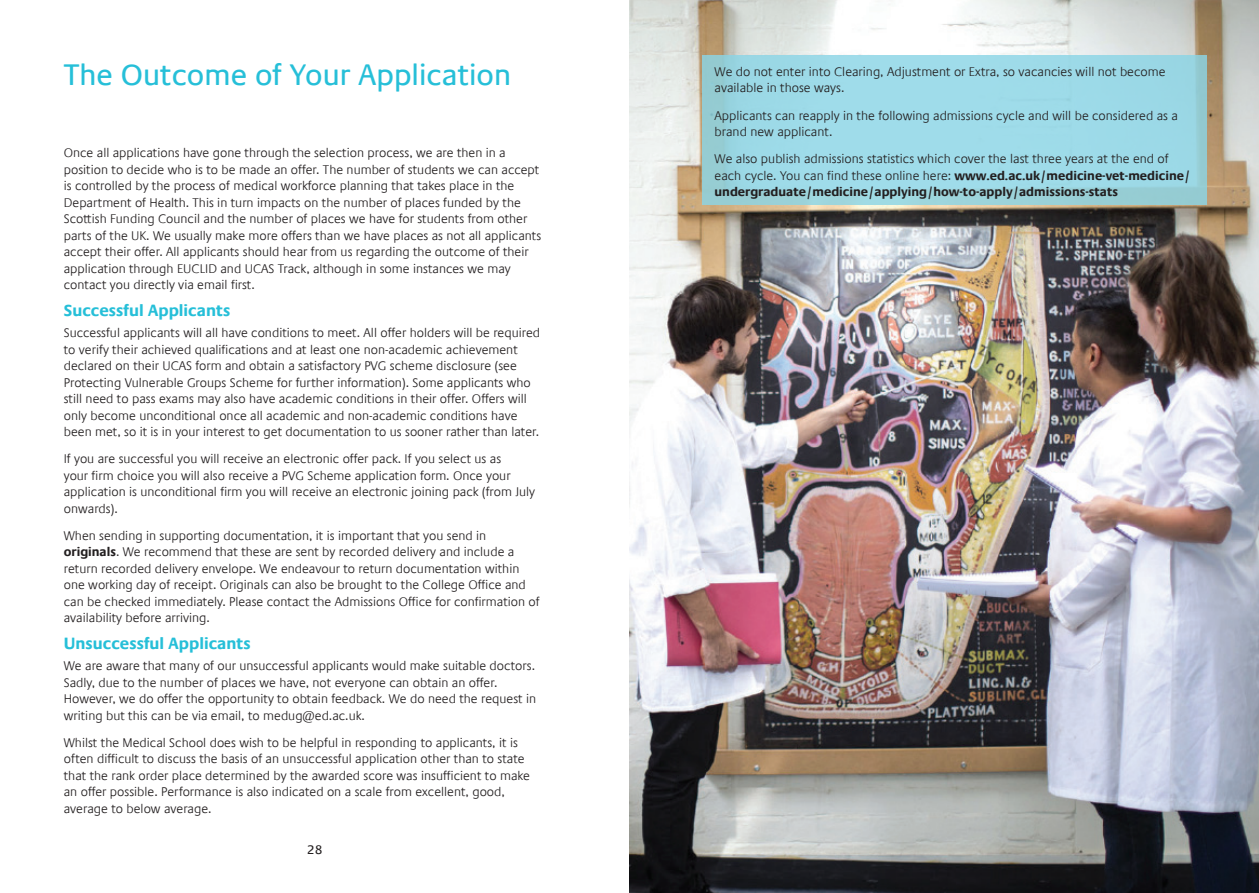
<style>
.page{position:relative;width:1259px;height:893px;background:#fff}
.page>*{position:absolute;margin:0;border:0;box-sizing:border-box;transform-origin:0 0}
.t1{font:30px "Praxis Com";color:#26bfd8}
.t2{font:700 16.5px "Praxis Com";color:#26bfd8}
.t3{font:300 12.75px/16.5px "Praxis Com";color:#231f20}
.t4{font:12.75px "Praxis Com";color:#231f20}
.s1{font-weight:700}
</style>
<div class="page">
<img style="left:629px;top:0;width:630px;height:893px">
<svg style="left:702px;top:55px;width:504px;height:150px;background:#9cd8e5"></svg>
<p class="t1" style="left:64px;top:58px;width:449px">The Outcome of Your Application</p>
<p class="t3" style="left:64px;top:145px;width:479px">Once all applications have gone through the selection process, we are then in a position to decide who is to be made an offer. The number of students we can accept is controlled by the process of medical workforce planning that takes place in the Department of Health. This in turn impacts on the number of places funded by the Scottish Funding Council and the number of places we have for students from other parts of the UK. We usually make more offers than we have places as not all applicants accept their offer. All applicants should hear from us regarding the outcome of their application through EUCLID and UCAS Track, although in some instances we may contact you directly via email first.</p>
<p class="t2" style="left:64px;top:301px;width:168px">Successful Applicants</p>
<p class="t3" style="left:64px;top:325px;width:478px">Successful applicants will all have conditions to meet. All offer holders will be required to verify their achieved qualifications and at least one non-academic achievement declared on their UCAS form and obtain a satisfactory PVG scheme disclosure (see Protecting Vulnerable Groups Scheme for further information). Some applicants who still need to pass exams may also have academic conditions in their offer. Offers will only become unconditional once all academic and non-academic conditions have been met, so it is in your interest to get documentation to us sooner rather than later.</p>
<p class="t3" style="left:64px;top:451px;width:473px">If you are successful you will receive an electronic offer pack. If you select us as<br>your firm choice you will also receive a PVG Scheme application form. Once your application is unconditional firm you will receive an electronic joining pack (from July onwards).</p>
<p class="t3" style="left:64px;top:527px;width:477px">When sending in supporting documentation, it is important that you send in <span class="s1">originals</span>. We recommend that these are sent by recorded delivery and include a return recorded delivery envelope. We endeavour to return documentation within one working day of receipt. Originals can also be brought to the College Office and can be checked immediately. Please contact the Admissions Office for confirmation of availability before arriving.</p>
<p class="t2" style="left:64px;top:634px;width:189px">Unsuccessful Applicants</p>
<p class="t3" style="left:64px;top:658px;width:474px">We are aware that many of our unsuccessful applicants would make suitable doctors.<br>Sadly, due to the number of places we have, not everyone can obtain an offer.<br>However, we do offer the opportunity to obtain feedback. We do need the request in writing but this can be via email, to medug@ed.ac.uk.</p>
<p class="t3" style="left:64px;top:734px;width:468px">Whilst the Medical School does wish to be helpful in responding to applicants, it is often difficult to discuss the basis of an unsuccessful application other than to state that the rank order place determined by the awarded score was insufficient to make an offer possible. Performance is also indicated on a scale from excellent, good, average to below average.</p>
<p class="t4" style="left:307px;top:842px;width:17px">28</p>
<p class="t3" style="left:714px;top:63px;width:452px">We do not enter into Clearing, Adjustment or Extra, so vacancies will not become available in those ways.</p>
<p class="t3" style="left:714px;top:107px;width:465px">Applicants can reapply in the following admissions cycle and will be considered as a brand new applicant.</p>
<p class="t3" style="left:714px;top:151px;width:477px">We also publish admissions statistics which cover the last three years at the end of each cycle. You can find these online here: <span class="s1">www.ed.ac.uk/medicine-vet-medicine/ undergraduate/medicine/applying/how-to-apply/admissions-stats</span></p>
</div>
